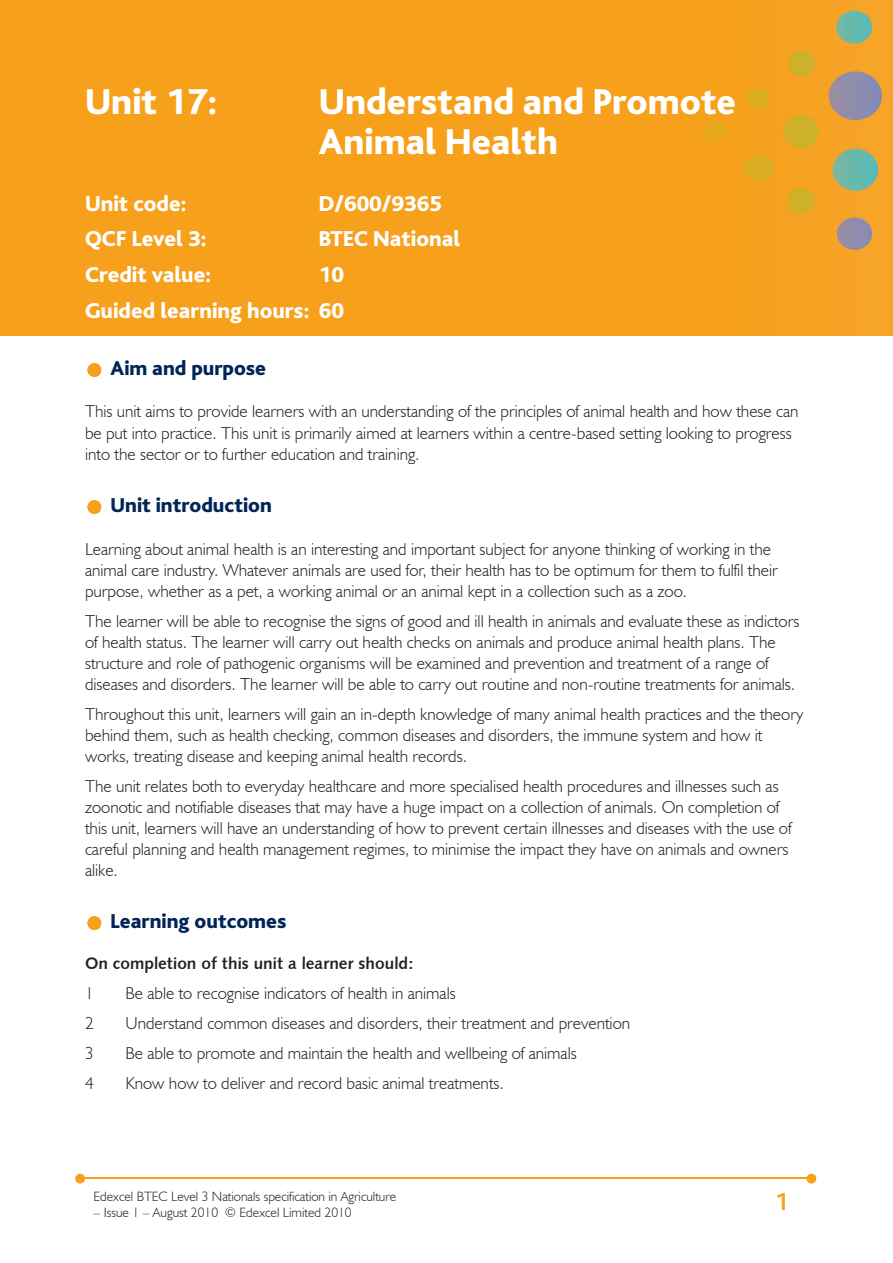
<style>
.page{position:relative;width:893px;height:1263px;background:#fff}
.page>*{position:absolute;margin:0;border:0;box-sizing:border-box;transform-origin:0 0}
.t1{font:800 37.5px/40.5px "Bliss";color:#fff}
.t2{font:700 25.5px "Bliss";color:#f6a01b}
.t3{font:800 22.5px/35.7px "Bliss";color:#fff;text-align:right}
.t4{font:800 21px "Bliss";color:#002556}
.t5{font:300 17.25px/21px "Humanist 521 BT";color:#231f20}
.t6{font:16.5px "Humanist 531 BT Bold A";color:#231f20}
.t7{font:300 13.5px "Humanist 521 BT";color:#231f20}
</style>
<div class="page">
<img style="left:0;top:0;width:893px;height:336px">
<hr style="left:83px;top:1178px;width:727px;height:1px;background:#f6a01b">
<svg style="left:806px;top:1174px;width:10px;height:9px"></svg>
<svg style="left:75px;top:1174px;width:10px;height:9px"></svg>
<svg style="left:88px;top:363px;width:13px;height:14px"></svg>
<svg style="left:88px;top:500px;width:13px;height:14px"></svg>
<svg style="left:88px;top:916px;width:13px;height:14px"></svg>
<h1 class="t1" style="left:85px;top:82px;width:134px">Unit 17:</h1>
<h1 class="t1" style="left:319px;top:82px;width:419px">Understand and Promote<br>Animal Health</h1>
<h3 class="t3" style="left:85px;top:186px;width:103px">Unit code:</h3>
<h3 class="t3" style="left:319px;top:186px;width:124px">D/600/9365</h3>
<h3 class="t3" style="left:85px;top:222px;width:123px">QCF Level 3:</h3>
<h3 class="t3" style="left:319px;top:222px;width:143px">BTEC National</h3>
<h3 class="t3" style="left:85px;top:258px;width:128px">Credit value:</h3>
<h3 class="t3" style="left:85px;top:258px;width:261px">10<br>Guided learning hours: 60</h3>
<p class="t4" style="left:111px;top:357px;width:157px">Aim and purpose</p>
<p class="t5" style="left:85px;top:401px;width:715px">This unit aims to provide learners with an understanding of the principles of animal health and how these can be put into practice. This unit is primarily aimed at learners within a centre-based setting looking to progress into the sector or to further education and training.</p>
<p class="t4" style="left:111px;top:494px;width:163px">Unit introduction</p>
<p class="t5" style="left:85px;top:538px;width:694px">Learning about animal health is an interesting and important subject for anyone thinking of working in the animal care industry. Whatever animals are used for, their health has to be optimum for them to fulfil their purpose, whether as a pet, a working animal or an animal kept in a collection such as a zoo.</p>
<p class="t5" style="left:85px;top:610px;width:716px">The learner will be able to recognise the signs of good and ill health in animals and evaluate these as indictors of health status. The learner will carry out health checks on animals and produce animal health plans. The structure and role of pathogenic organisms will be examined and prevention and treatment of a range of diseases and disorders. The learner will be able to carry out routine and non-routine treatments for animals.</p>
<p class="t5" style="left:85px;top:703px;width:720px">Throughout this unit, learners will gain an in-depth knowledge of many animal health practices and the theory behind them, such as health checking, common diseases and disorders, the immune system and how it works, treating disease and keeping animal health records.</p>
<p class="t5" style="left:85px;top:775px;width:708px">The unit relates both to everyday healthcare and more specialised health procedures and illnesses such as zoonotic and notifiable diseases that may have a huge impact on a collection of animals. On completion of this unit, learners will have an understanding of how to prevent certain illnesses and diseases with the use of careful planning and health management regimes, to minimise the impact they have on animals and owners alike.</p>
<p class="t4" style="left:111px;top:910px;width:177px">Learning outcomes</p>
<p class="t6" style="left:85px;top:953px;width:330px">On completion of this unit a learner should:</p>
<p class="t5" style="left:85px;top:982px;width:10px">1</p>
<p class="t5" style="left:125px;top:982px;width:332px">Be able to recognise indicators of health in animals</p>
<p class="t5" style="left:85px;top:1012px;width:10px">2</p>
<p class="t5" style="left:125px;top:1012px;width:506px">Understand common diseases and disorders, their treatment and prevention</p>
<p class="t5" style="left:85px;top:1042px;width:10px">3</p>
<p class="t5" style="left:125px;top:1042px;width:453px">Be able to promote and maintain the health and wellbeing of animals</p>
<p class="t5" style="left:85px;top:1072px;width:10px">4</p>
<p class="t5" style="left:125px;top:1072px;width:380px">Know how to deliver and record basic animal treatments.</p>
<p class="t7" style="left:94px;top:1188px;width:304px">Edexcel BTEC Level 3 Nationals specification in Agriculture</p>
<p class="t7" style="left:94px;top:1204px;width:260px">– Issue 1 – August 2010 © Edexcel Limited 2010</p>
<h2 class="t2" style="left:775px;top:1189px;width:15px">1</h2>
</div>
